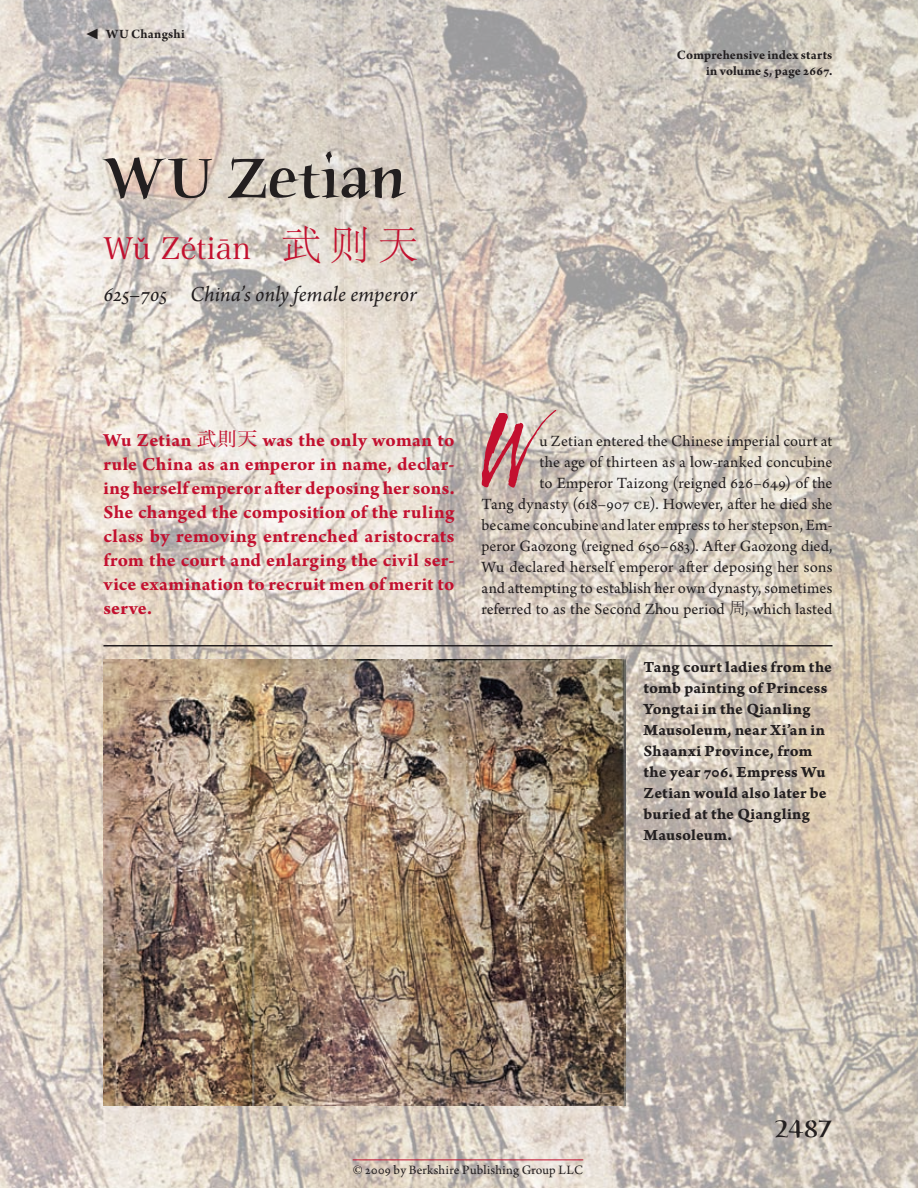
<style>
.page{position:relative;width:918px;height:1188px;background:#fff}
.page>*{position:absolute;margin:0;border:0;box-sizing:border-box;transform-origin:0 0}
.TextDrop{font:114.9px "Tiger Rag Plain";color:#c3102f}
.HeadwordTitle{font:500 60px "Humana Serif ITC Std";letter-spacing:.01em;color:#231f20}
.HeadwordTranslation{font:30px "Hira Min Pro N W3";color:#c3102f}
.t1{font:700 30px "Arno Pro";color:#231f20}
.Folio{font:500 25.5px "Humana Serif ITC Std";color:#231f20}
.HeadwordBiography{font:italic 22.5px "Arno Pro";color:#231f20}
.Intro{font:700 19.5px/24px "Arno Pro";letter-spacing:.01em;color:#c3102f;text-align:justify}
.TextDrop-2{font:16.5px/21px "Arno Pro";letter-spacing:.005em;color:#231f20;text-align:right}
.t2{font:16.5px/21px "Arno Pro Bold Caption";letter-spacing:.015em;color:#231f20}
.IndexReference{font:700 13.5px/16.5px "Arno Pro";letter-spacing:.015em;color:#231f20;text-align:right}
.PDFCopyright{font:13.5px "Arno Pro";letter-spacing:.02em;color:#231f20}
.s1{font-family:"Adobe Song Std";font-weight:300;font-size:40.5px}
.s2{font-family:"Hira Min Pro N W3";font-weight:400}
.s3{font-family:"Adobe Song Std";font-weight:300}
</style>
<div class="page">
<img style="left:0;top:0;width:918px;height:1188px">
<hr style="left:353px;top:1160px;width:230px;height:1px;background:#c3102f">
<hr style="left:104px;top:645px;width:728px;height:1px;background:#231f20">
<img style="left:104px;top:660px;width:521px;height:445px">
<p class="t1" style="left:86px;top:14px;width:15px">◀</p>
<p class="IndexReference" style="left:106px;top:26px;width:80px">WU Changshi</p>
<p class="HeadwordTitle" style="left:104px;top:143px;width:303px">WU Zetian</p>
<p class="HeadwordTranslation" style="left:104px;top:223px;width:317px">Wǔ Zétiān <span class="s1">武则天</span></p>
<p class="HeadwordBiography" style="left:104px;top:281px;width:315px">625–705 China’s only female emperor</p>
<p class="IndexReference" style="left:677px;top:47px;width:157px">Comprehensive index starts in volume 5, page 2667.</p>
<p class="Intro" style="left:104px;top:429px;width:353px">Wu Zetian <span class="s2">武則天</span> was the only woman to rule China as an emperor in name, declar&shy;ing herself emperor after deposing her sons.<br>She changed the composition of the ruling class by removing entrenched aristocrats from the court and enlarging the civil ser&shy;vice examination to recruit men of merit to serve.</p>
<p class="TextDrop" style="left:478px;top:381px;width:57px">W</p>
<p class="TextDrop-2" style="left:482px;top:431px;width:353px">u Zetian entered the Chinese imperial court at<br>the age of thirteen as a low--ranked concubine<br>to Emperor Taizong (reigned 626–649) of the<br>Tang dynasty (618–907 ce). However, after he died she became concubine and later empress to her stepson, Em&shy;peror Gaozong (reigned 650–683). After Gaozong died, Wu declared herself emperor after deposing her sons and attempting to establish her own dynasty, sometimes referred to as the Second Zhou period <span class="s3">周</span>, which lasted</p>
<p class="t2" style="left:644px;top:657px;width:190px">Tang court ladies from the tomb painting of Princess<br>Yongtai in the Qianling<br>Mausoleum, near Xi’an in<br>Shaanxi Province, from the year 706. Empress Wu<br>Zetian would also later be buried at the Qiangling<br>Mausoleum.</p>
<p class="Folio" style="left:774px;top:1114px;width:60px">2487</p>
<p class="PDFCopyright" style="left:353px;top:1162px;width:232px">© 2009 by Berkshire Publishing Group LLC</p>
</div>
